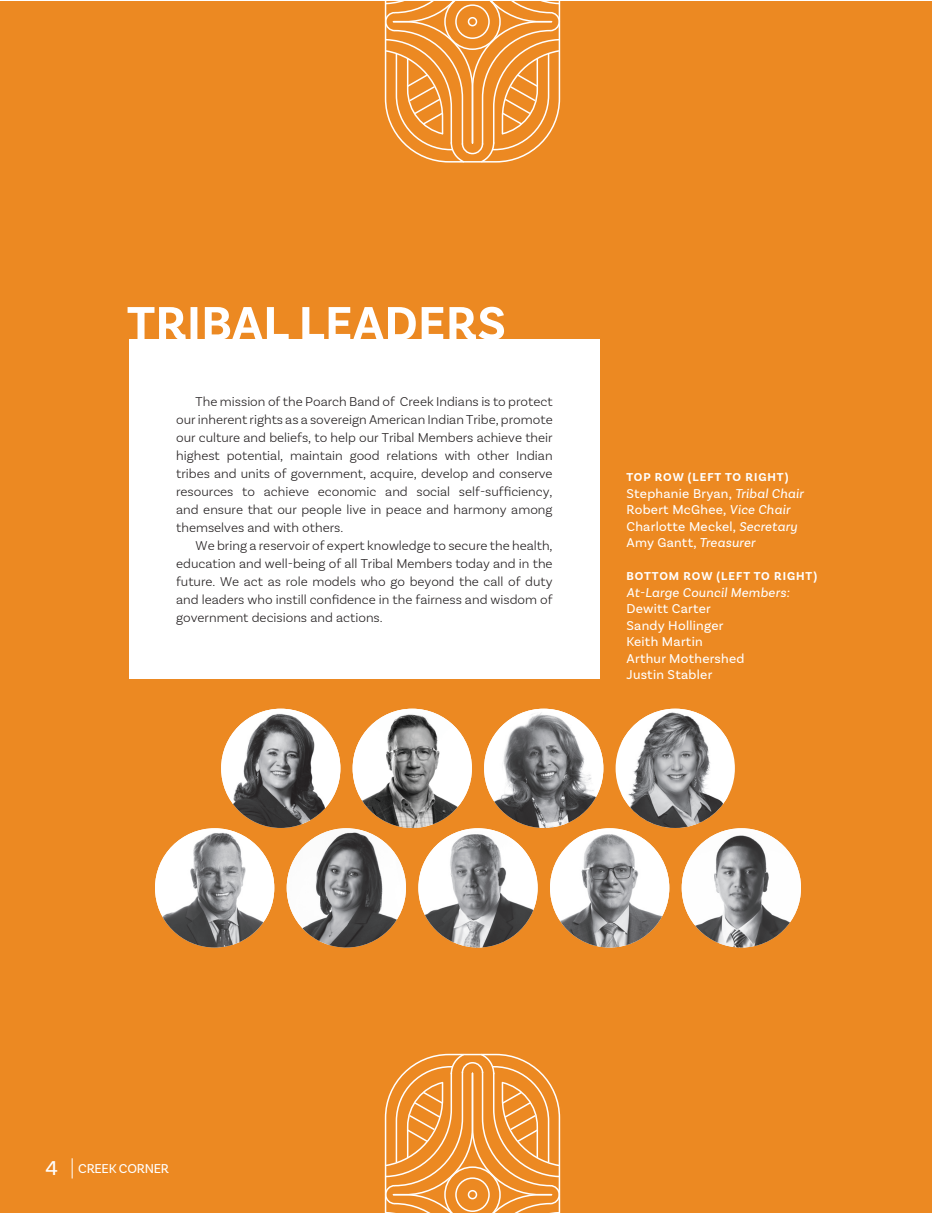
<style>
.page{position:relative;width:945px;height:1215px;background:#fff}
.page>*{position:absolute;margin:0;border:0;box-sizing:border-box;transform-origin:0 0}
.t1{font:300 13.5px/18px "Basic Sans";color:#231f20;text-align:justify}
.t2{font:13.5px/16.5px "Basic Sans";letter-spacing:.02em;color:#fff}
.t3{font:italic 13.5px "Basic Sans";letter-spacing:.02em;color:#fff}
.t4{font:13.5px "Basic Sans";letter-spacing:-.015em;color:#fff}
.t5{font:700 12px "Basic Sans";letter-spacing:.08em;color:#fff}
.s1{font-style:italic}
.s2{font-size:21px}
</style>
<div class="page">
<div style="left:0;top:2px;width:932px;height:1212px;background:#ec8922"></div>
<svg style="left:384px;top:1px;width:177px;height:162px"></svg>
<svg style="left:384px;top:1053px;width:177px;height:161px"></svg>
<img style="left:221px;top:709px;width:119px;height:119px;border-radius:60px">
<img style="left:484px;top:709px;width:119px;height:119px;border-radius:60px">
<img style="left:353px;top:709px;width:119px;height:119px;border-radius:60px">
<div style="left:616px;top:709px;width:119px;height:119px;background:#fff;border-radius:50%"></div>
<img style="left:622px;top:709px;width:106px;height:119px">
<img style="left:155px;top:828px;width:119px;height:120px;border-radius:60px">
<img style="left:418px;top:828px;width:120px;height:120px;border-radius:60px">
<img style="left:287px;top:828px;width:119px;height:120px;border-radius:60px">
<img style="left:550px;top:828px;width:119px;height:120px;border-radius:60px">
<img style="left:682px;top:828px;width:119px;height:120px;border-radius:60px">
<svg style="left:128px;top:307px;width:376px;height:33px"></svg>
<div style="left:129px;top:340px;width:471px;height:339px;background:#fff"></div>
<svg style="left:72px;top:1158px;width:1px;height:21px"></svg>
<p class="t1" style="left:176px;top:393px;width:378px;text-indent:19px">The mission of the Poarch Band of Creek Indians is to protect our inherent rights as a sovereign American Indian Tribe, promote our culture and beliefs, to help our Tribal Members achieve their highest potential, maintain good relations with other Indian tribes and units of government, acquire, develop and conserve resources to achieve economic and social self-sufficiency, and ensure that our people live in peace and harmony among themselves and with others.</p>
<p class="t1" style="left:176px;top:537px;width:378px;text-indent:19px">We bring a reservoir of expert knowledge to secure the health, education and well-being of all Tribal Members today and in the future. We act as role models who go beyond the call of duty and leaders who instill confidence in the fairness and wisdom of government decisions and actions.</p>
<p class="t5" style="left:627px;top:470px;width:163px">TOP ROW (LEFT TO RIGHT)</p>
<p class="t2" style="left:627px;top:485px;width:179px">Stephanie Bryan, <span class="s1">Tribal Chair<br></span>Robert McGhee, <span class="s1">Vice Chair<br></span>Charlotte Meckel, <span class="s1">Secretary<br></span>Amy Gantt, <span class="s1">Treasurer</span></p>
<p class="t5" style="left:627px;top:569px;width:192px">BOTTOM ROW (LEFT TO RIGHT)</p>
<p class="t3" style="left:627px;top:584px;width:164px">At-Large Council Members:</p>
<p class="t2" style="left:627px;top:600px;width:120px">Dewitt Carter<br>Sandy Hollinger<br>Keith Martin<br>Arthur Mothershed<br>Justin Stabler</p>
<p class="t4" style="left:46px;top:1161px;width:125px"><span class="s2">4</span> CREEK CORNER</p>
</div>
